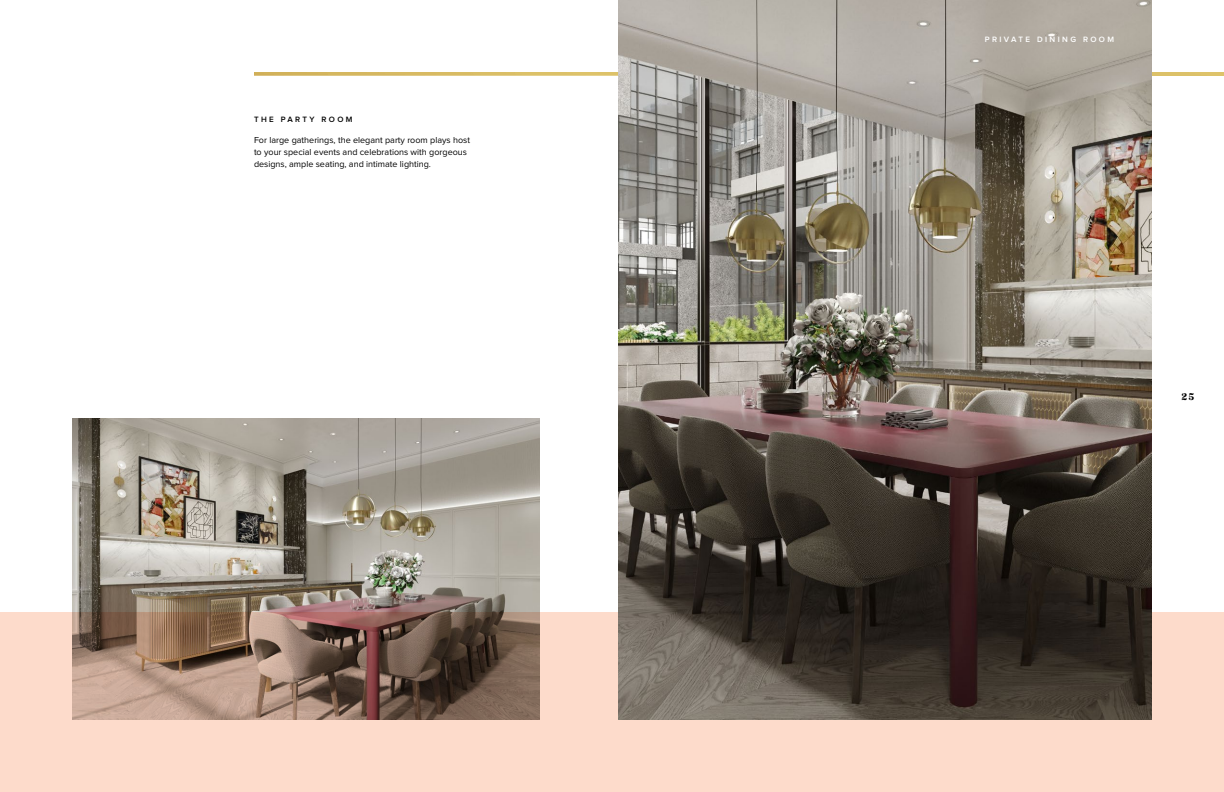
<style>
.page{position:relative;width:1224px;height:792px;background:#fff}
.page>*{position:absolute;margin:0;border:0;box-sizing:border-box;transform-origin:0 0}
.t1{font:900 10px "Isabel";color:#000}
.t2{font:9px/12px "Proxima Nova";color:#000}
.t3{font:600 8px "Proxima Nova";letter-spacing:.3em;color:#fff}
.t4{font:600 8px "Proxima Nova";letter-spacing:.3em;color:#000}
</style>
<div class="page">
<img style="left:72px;top:418px;width:468px;height:194px">
<svg style="left:0;top:612px;width:1224px;height:180px;background:#d8b8a9"></svg>
<svg style="left:254px;top:72px;width:364px;height:4px"></svg>
<hr style="left:876px;top:72px;width:348px;height:4px;background:#dcc169">
<img style="left:618px;top:0;width:534px;height:720px">
<p class="t4" style="left:254px;top:116px;width:100px">THE PARTY ROOM</p>
<p class="t2" style="left:254px;top:135px;width:218px">For large gatherings, the elegant party room plays host to your special events and celebrations with gorgeous designs, ample seating, and intimate lighting.</p>
<p class="t3" style="left:985px;top:36px;width:131px">PRIVATE DINING ROOM</p>
<p class="t1" style="left:1182px;top:390px;width:14px">25</p>
</div>
